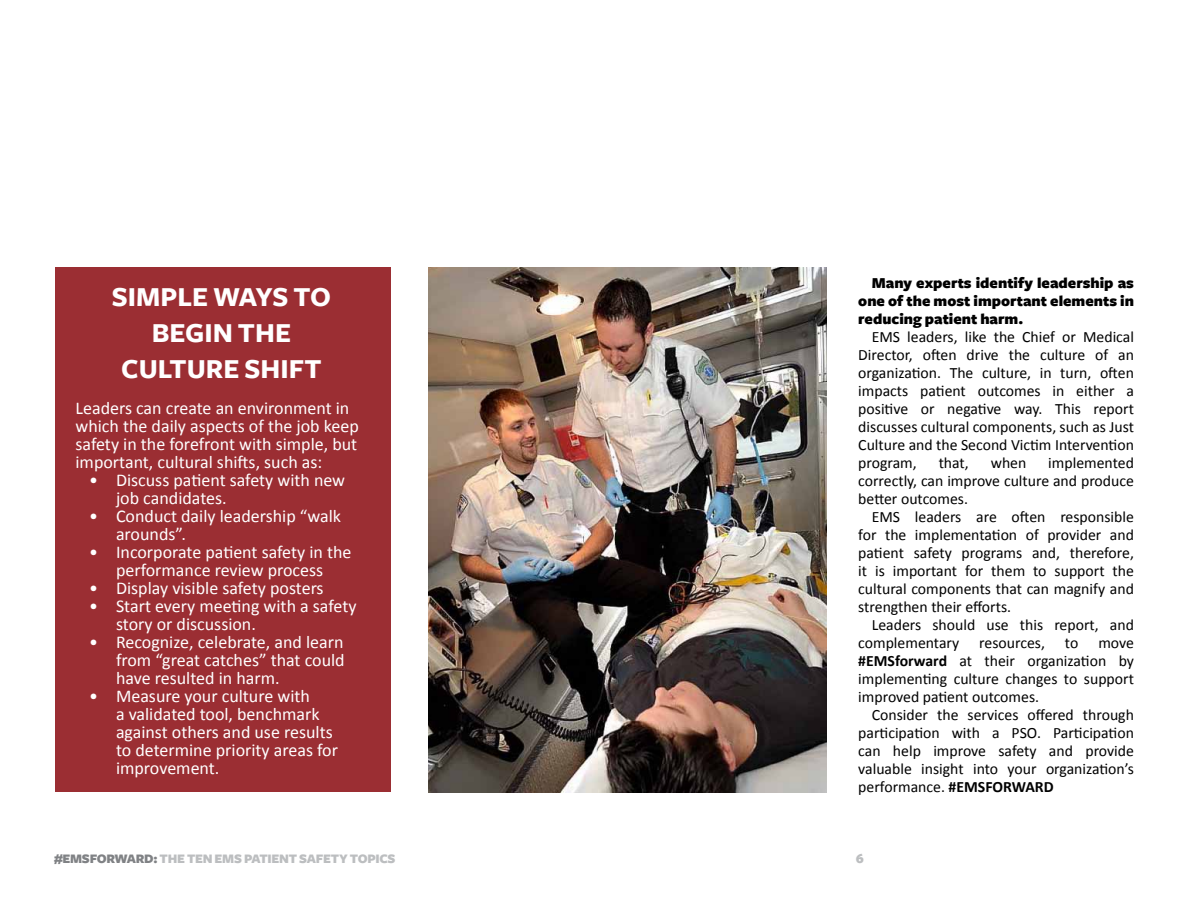
<style>
.page{position:relative;width:1188px;height:918px;background:#fff}
.page>*{position:absolute;margin:0;border:0;box-sizing:border-box;transform-origin:0 0}
.t1{font:700 28.5px/36px "Freight Sans";color:#fff;text-align:center}
.t2{font:18px/18px "Calibri";color:#fff}
.t3{font:15.75px/18px "Calibri";color:#000;text-align:justify}
.t4{font:900 15.75px/18px "Freight Sans";color:#000;text-align:justify}
.t5{font:900 13.5px "Freight Sans";letter-spacing:-.02em;color:#bcbec0}
.s1{font-weight:700}
.s2{color:#808285}
</style>
<div class="page">
<img style="left:428px;top:267px;width:398px;height:525px">
<div style="left:55px;top:268px;width:336px;height:524px;background:#9b2e33"></div>
<h1 class="t1" style="left:112px;top:280px;width:221px">SIMPLE WAYS TO<br>BEGIN THE<br>CULTURE SHIFT</h1>
<p class="t2" style="left:76px;top:399px;width:285px">Leaders can create an environment in which the daily aspects of the job keep safety in the forefront with simple, but important, cultural shifts, such as:</p>
<p class="t2" style="left:116px;top:471px;width:231px;text-indent:-27px">• Discuss patient safety with new job candidates.</p>
<p class="t2" style="left:116px;top:507px;width:227px;text-indent:-27px">• Conduct daily leadership “walk arounds”.</p>
<p class="t2" style="left:89px;top:543px;width:264px;text-align:center">• Incorporate patient safety in the performance review process</p>
<p class="t2" style="left:89px;top:579px;width:236px">• Display visible safety posters</p>
<p class="t2" style="left:116px;top:597px;width:242px;text-indent:-27px">• Start every meeting with a safety story or discussion.</p>
<p class="t2" style="left:116px;top:633px;width:230px;text-align:justify;text-indent:-27px">• Recognize, celebrate, and learn from “great catches” that could have resulted in harm.</p>
<p class="t2" style="left:116px;top:687px;width:224px;text-indent:-27px">• Measure your culture with<br>a validated tool, benchmark against others and use results to determine priority areas for improvement.</p>
<p class="t4" style="left:858px;top:275px;width:277px;text-indent:13px">Many experts identify leadership as one of the most important elements in reducing patient harm.</p>
<p class="t3" style="left:858px;top:328px;width:277px;text-indent:13px">EMS leaders, like the Chief or Medical Director, often drive the culture of an organization. The culture, in turn, often impacts patient outcomes in either a positive or negative way. This report discusses cultural components, such as Just Culture and the Second Victim Intervention program,</p>
<p class="t3" style="left:858px;top:454px;width:277px;text-indent:190px">implemented correctly, can improve culture and produce better outcomes.</p>
<p class="t3" style="left:858px;top:508px;width:277px;text-indent:13px">EMS leaders are often responsible for the implementation of provider and patient safety programs and, therefore, it is important for them to support the cultural components that can magnify and strengthen their efforts.</p>
<p class="t3" style="left:858px;top:616px;width:277px;text-indent:13px">Leaders should use this report, and complementary</p>
<p class="t3" style="left:939px;top:454px;width:32px">that,</p>
<p class="t3" style="left:991px;top:454px;width:37px">when</p>
<p class="t3" style="left:979px;top:634px;width:67px">resources,</p>
<p class="t3" style="left:1065px;top:634px;width:15px">to</p>
<p class="t3" style="left:858px;top:634px;width:277px;text-indent:240px">move <span class="s1">#EMSforward</span> at their organization by implementing culture changes to support improved patient outcomes.</p>
<p class="t3" style="left:858px;top:706px;width:277px;text-indent:13px">Consider the services offered through participation with a PSO. Participation can help improve safety and provide valuable insight into your organization’s performance. <span class="s1">#EMSFORWARD</span></p>
<p class="t5" style="left:54px;top:851px;width:199px"><span class="s2">#EMSFORWARD:</span> THE TEN EMS Patient</p>
<p class="t5" style="left:299px;top:851px;width:33px">Safety</p>
<p class="t5" style="left:350px;top:851px;width:47px">TOPICS</p>
<p class="t5" style="left:856px;top:851px;width:10px">6</p>
</div>
